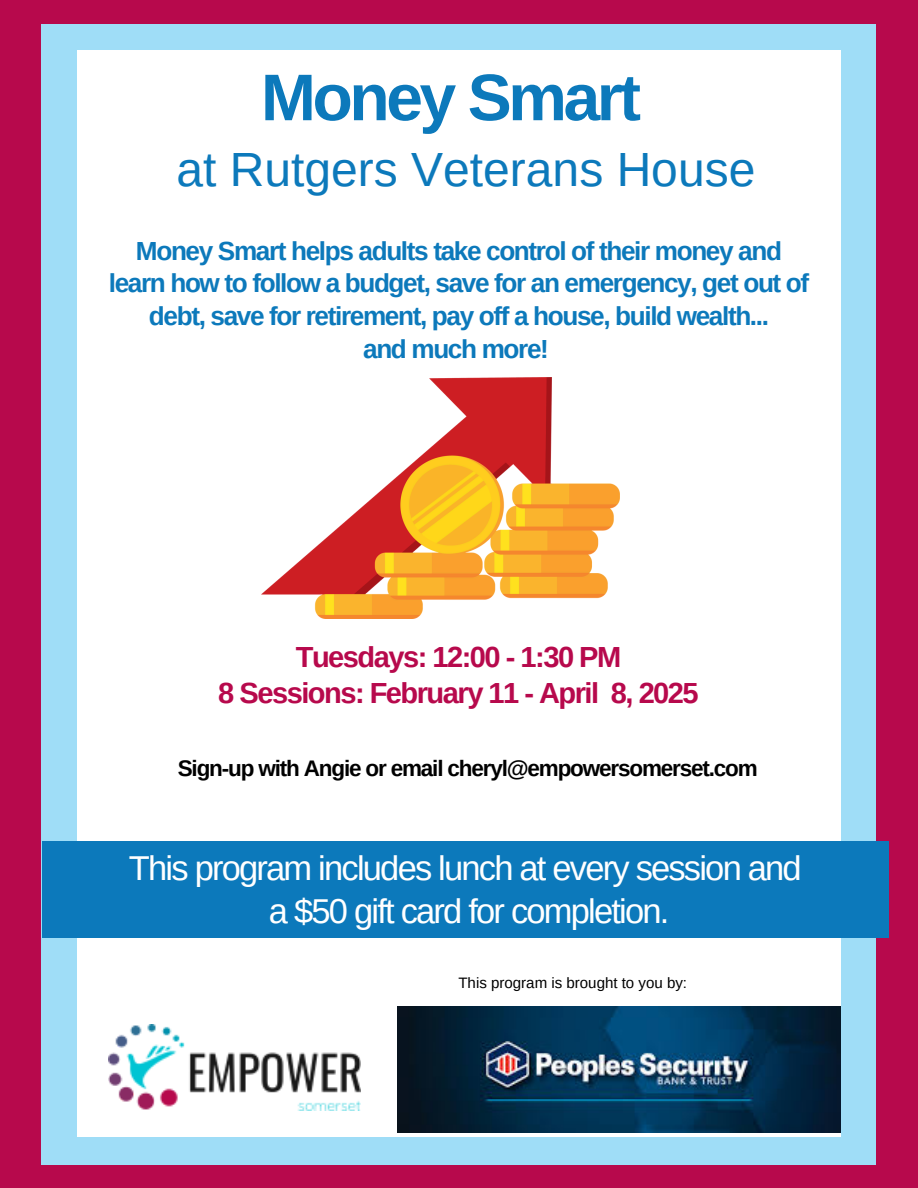
<style>
.page{position:relative;width:918px;height:1188px;background:#b7094c}
.page>*{position:absolute;margin:0;border:0;box-sizing:border-box;transform-origin:0 0}
.t1{font:700 66px "Arimo";letter-spacing:-.05em;color:#0c79bb}
.t2{font:48px "Arimo";color:#0c79bb}
.t3{font:34.5px/42.8px "Arimo";letter-spacing:-.05em;color:#fff;text-align:center}
.t4{font:700 29.1px/36px "Arimo";letter-spacing:-.05em;color:#b7094c;text-align:center}
.t5{font:700 26.1px/32.7px "Arimo";letter-spacing:-.05em;color:#0c79bb;text-align:center}
.t6{font:700 22.5px "Arimo";letter-spacing:-.05em;color:#000}
.t7{font:15.15px "Arimo";color:#000}
</style>
<div class="page">
<div style="left:42px;top:24px;width:834px;height:1140px;background:#9fddf7"></div>
<div style="left:77px;top:50px;width:764px;height:1086px;background:#fff"></div>
<div style="left:42px;top:842px;width:847px;height:96px;background:#0c79bb"></div>
<img style="left:109px;top:1024px;width:252px;height:87px">
<img style="left:398px;top:1007px;width:443px;height:126px">
<img style="left:262px;top:377px;width:358px;height:241px">
<h4 class="t1" style="left:261px;top:60px;width:382px">Money Smart</h4>
<h5 class="t2" style="left:177px;top:142px;width:580px">at Rutgers Veterans House</h5>
<p class="t5" style="left:109px;top:234px;width:702px">Money Smart helps adults take control of their money and learn how to follow a budget, save for an emergency, get out of debt, save for retirement, pay off a house, build wealth...<br>and much more!</p>
<h2 class="t4" style="left:218px;top:639px;width:482px">Tuesdays: 12:00 - 1:30 PM<br>8 Sessions: February 11 - April 8, 2025</h2>
<p class="t6" style="left:178px;top:755px;width:582px">Sign-up with Angie or email cheryl@empowersomerset.com</p>
<h1 class="t3" style="left:129px;top:846px;width:674px">This program includes lunch at every session and a $50 gift card for completion.</h1>
<h4 class="t7" style="left:458px;top:974px;width:230px">This program is brought to you by:</h4>
</div>
